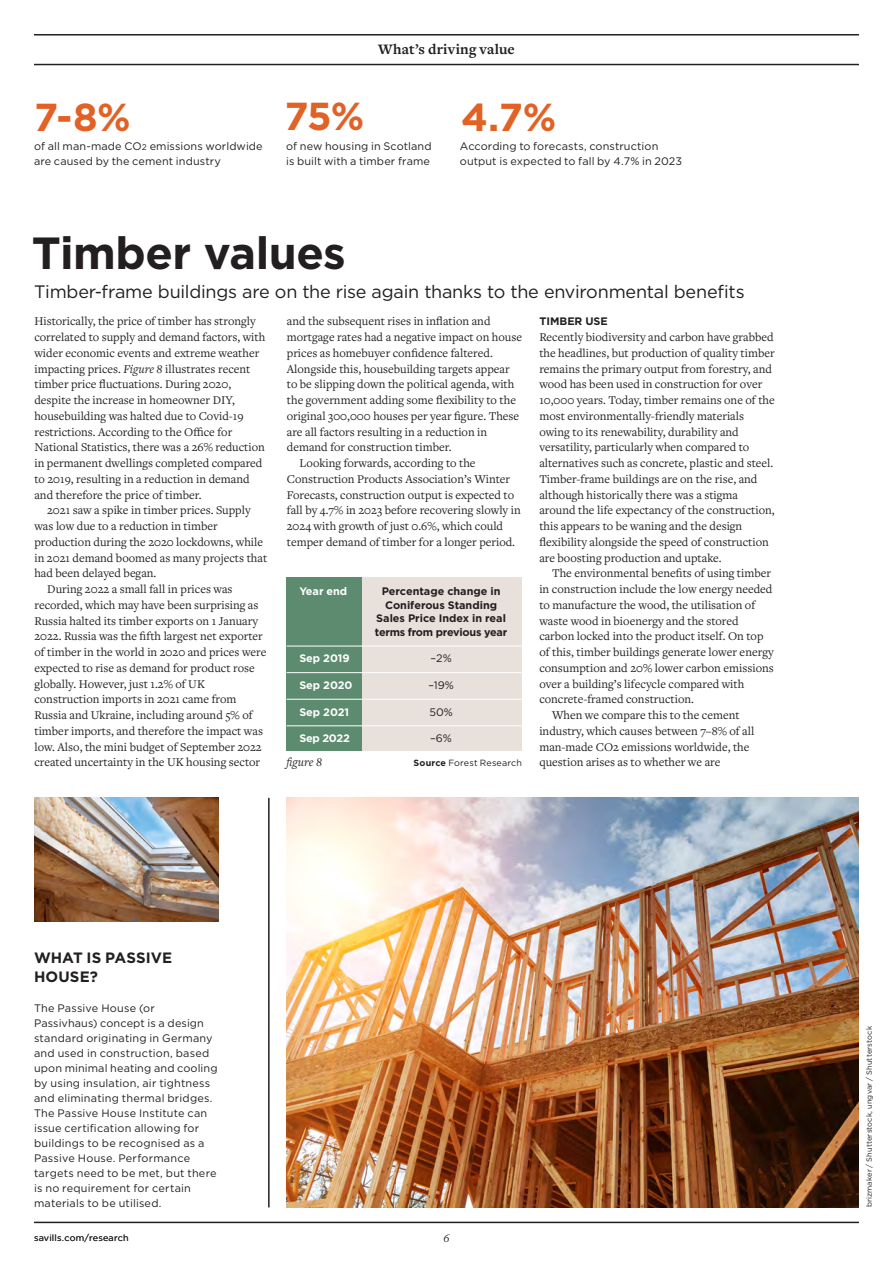
<style>
.page{position:relative;width:893px;height:1263px;background:#fff}
.page>*{position:absolute;margin:0;border:0;box-sizing:border-box;transform-origin:0 0}
.Spotlight_Headline_G{font:700 45px "Gotham";letter-spacing:-.01em;color:#231f20}
.Spotlight_Box_Title{font:700 39px "Gotham";color:#e26125}
.Spotlight_Standfirst{font:18px "Gotham";letter-spacing:-.01em;color:#231f20}
.Spotlight_Chart_Axis{font:700 15px/19.5px "Gotham";letter-spacing:.005em;color:#231f20}
.Spotlight_Page_2_Slu{font:700 15px "Freight Text Pro";letter-spacing:.015em;color:#231f20}
.Spotlight_Contact_In{font:12.3px/15.8px "Freight Text Pro";color:#231f20}
.Spotlight_Body_Freig{font:italic 12.3px "Freight Text Pro";color:#231f20}
.t1{font:italic 12px "Freight Text Pro";color:#231f20}
.Spotlight_Contact_In-2{font:10.8px/15px "Gotham";letter-spacing:.015em;color:#231f20}
.Spotlight_Box_Body_L{font:10.8px/14.2px "Gotham";letter-spacing:.01em;color:#231f20}
.Spotlight_Body_Gotha{font:700 10.8px/13.5px "Gotham";color:#231f20;text-align:center}
.Spotlight_Body_Gotha-2{font:700 10.8px "Gotham";color:#fff}
.Spotlight_Body_Gotha-3{font:10.8px "Gotham";color:#231f20}
.Spotlight_Contact_In-3{font:700 10.8px "Gotham";color:#231f20}
.Spotlight_Credit_Rig{font:9px "Gotham";letter-spacing:.015em;color:#231f20}
.Spotlight_Credit_Rig-2{font:7.5px "Gotham";letter-spacing:.015em;color:#231f20}
.s1{font-size:8.25px}
.s2{font-style:italic}
.s3{font-weight:700}
</style>
<div class="page">
<hr style="left:34px;top:1222px;width:825px;height:1px;background:#231f20">
<hr style="left:34px;top:64px;width:825px;height:1px;background:#231f20">
<hr style="left:34px;top:34px;width:825px;height:2px;background:#231f20">
<hr style="left:268px;top:798px;width:2px;height:409px;background:#231f20">
<img style="left:287px;top:798px;width:571px;height:409px">
<div style="left:287px;top:577px;width:235px;height:174px;background:#e8e0db"></div>
<div style="left:287px;top:577px;width:75px;height:174px;background:#5d8b6f"></div>
<hr style="left:287px;top:646px;width:235px;height:1px;background:#fff">
<hr style="left:287px;top:672px;width:235px;height:1px;background:#fff">
<hr style="left:287px;top:699px;width:235px;height:1px;background:#fff">
<hr style="left:287px;top:725px;width:235px;height:1px;background:#fff">
<img style="left:34px;top:798px;width:185px;height:124px">
<p class="Spotlight_Box_Title" style="left:34px;top:91px;width:98px">7-8%</p>
<p class="Spotlight_Box_Body_L" style="left:34px;top:139px;width:230px">of all man-made CO<span class="s1">2</span> emissions worldwide are caused by the cement industry</p>
<p class="Spotlight_Page_2_Slu" style="left:378px;top:39px;width:138px">What’s driving value</p>
<p class="Spotlight_Box_Title" style="left:284px;top:91px;width:81px">75%</p>
<p class="Spotlight_Box_Title" style="left:461px;top:91px;width:97px">4.7%</p>
<p class="Spotlight_Box_Body_L" style="left:286px;top:139px;width:147px">of new housing in Scotland is built with a timber frame</p>
<p class="Spotlight_Box_Body_L" style="left:460px;top:139px;width:224px">According to forecasts, construction output is expected to fall by 4.7% in 2023</p>
<p class="Spotlight_Headline_G" style="left:32px;top:223px;width:315px">Timber values</p>
<p class="Spotlight_Standfirst" style="left:34px;top:280px;width:712px">Timber-frame buildings are on the rise again thanks to the environmental benefits</p>
<p class="Spotlight_Contact_In" style="left:34px;top:313px;width:232px">Historically, the price of timber has strongly correlated to supply and demand factors, with wider economic events and extreme weather impacting prices. <span class="s2">Figure 8</span> illustrates recent timber price fluctuations. During 2020, despite the increase in homeowner DIY, housebuilding was halted due to Covid-19 restrictions. According to the Office for National Statistics, there was a 26% reduction in permanent dwellings completed compared to 2019, resulting in a reduction in demand and therefore the price of timber.</p>
<p class="Spotlight_Contact_In" style="left:34px;top:502px;width:234px;text-indent:13px">2021 saw a spike in timber prices. Supply was low due to a reduction in timber production during the 2020 lockdowns, while in 2021 demand boomed as many projects that had been delayed began.</p>
<p class="Spotlight_Contact_In" style="left:34px;top:581px;width:234px;text-indent:13px">During 2022 a small fall in prices was recorded, which may have been surprising as Russia halted its timber exports on 1 January 2022. Russia was the fifth largest net exporter of timber in the world in 2020 and prices were expected to rise as demand for product rose globally. However, just 1.2% of UK construction imports in 2021 came from Russia and Ukraine, including around 5% of timber imports, and therefore the impact was low. Also, the mini budget of September 2022 created uncertainty in the UK housing sector</p>
<p class="Spotlight_Contact_In" style="left:287px;top:313px;width:237px">and the subsequent rises in inflation and mortgage rates had a negative impact on house prices as homebuyer confidence faltered.<br>Alongside this, housebuilding targets appear to be slipping down the political agenda, with the government adding some flexibility to the original 300,000 houses per year figure. These are all factors resulting in a reduction in demand for construction timber.</p>
<p class="Spotlight_Contact_In" style="left:287px;top:455px;width:235px;text-indent:13px">Looking forwards, according to the Construction Products Association’s Winter Forecasts, construction output is expected to fall by 4.7% in 2023 before recovering slowly in 2024 with growth of just 0.6%, which could temper demand of timber for a longer period.</p>
<p class="Spotlight_Body_Gotha-2" style="left:299px;top:584px;width:49px">Year end</p>
<p class="Spotlight_Body_Gotha" style="left:375px;top:585px;width:134px">Percentage change in<br>Coniferous Standing<br>Sales Price Index in real terms from previous year</p>
<p class="Spotlight_Body_Gotha-2" style="left:299px;top:651px;width:52px">Sep 2019</p>
<p class="Spotlight_Body_Gotha-3" style="left:430px;top:652px;width:23px">–2%</p>
<p class="Spotlight_Body_Gotha-2" style="left:299px;top:678px;width:55px">Sep 2020</p>
<p class="Spotlight_Body_Gotha-3" style="left:428px;top:678px;width:27px">–19%</p>
<p class="Spotlight_Body_Gotha-2" style="left:299px;top:705px;width:51px">Sep 2021</p>
<p class="Spotlight_Body_Gotha-3" style="left:429px;top:705px;width:25px">50%</p>
<p class="Spotlight_Body_Gotha-2" style="left:299px;top:731px;width:52px">Sep 2022</p>
<p class="Spotlight_Body_Gotha-3" style="left:430px;top:731px;width:23px">–6%</p>
<p class="Spotlight_Body_Freig" style="left:287px;top:754px;width:37px">figure 8</p>
<p class="Spotlight_Credit_Rig" style="left:414px;top:757px;width:110px"><span class="s3">Source</span> Forest Research</p>
<p class="Spotlight_Contact_In-3" style="left:539px;top:314px;width:70px">TIMBER USE</p>
<p class="Spotlight_Contact_In" style="left:539px;top:329px;width:237px">Recently biodiversity and carbon have grabbed the headlines, but production of quality timber remains the primary output from forestry, and wood has been used in construction for over 10,000 years. Today, timber remains one of the most environmentally-friendly materials owing to its renewability, durability and versatility, particularly when compared to alternatives such as concrete, plastic and steel.<br>Timber-frame buildings are on the rise, and although historically there was a stigma around the life expectancy of the construction, this appears to be waning and the design flexibility alongside the speed of construction are boosting production and uptake.</p>
<p class="Spotlight_Contact_In" style="left:539px;top:565px;width:236px;text-indent:13px">The environmental benefits of using timber in construction include the low energy needed to manufacture the wood, the utilisation of waste wood in bioenergy and the stored carbon locked into the product itself. On top of this, timber buildings generate lower energy consumption and 20% lower carbon emissions over a building’s lifecycle compared with concrete-framed construction.</p>
<p class="Spotlight_Contact_In" style="left:539px;top:707px;width:217px;text-indent:13px">When we compare this to the cement industry, which causes between 7–8% of all man-made CO2 emissions worldwide, the question arises as to whether we are</p>
<p class="Spotlight_Chart_Axis" style="left:34px;top:948px;width:140px">WHAT IS PASSIVE<br>HOUSE?</p>
<p class="Spotlight_Contact_In-2" style="left:34px;top:1001px;width:185px">The Passive House (or<br>Passivhaus) concept is a design standard originating in Germany and used in construction, based upon minimal heating and cooling by using insulation, air tightness and eliminating thermal bridges.<br>The Passive House Institute can issue certification allowing for buildings to be recognised as a<br>Passive House. Performance targets need to be met, but there is no requirement for certain materials to be utilised.</p>
<p class="Spotlight_Credit_Rig" style="left:34px;top:1232px;width:96px">savills.com/research</p>
<p class="t1" style="left:443px;top:1230px;width:8px">6</p>
<p class="Spotlight_Credit_Rig-2" style="left:864px;top:1207px;width:183px;rotate:-90deg">brizmaker / Shutterstock, ungvar / Shutterstock</p>
</div>
